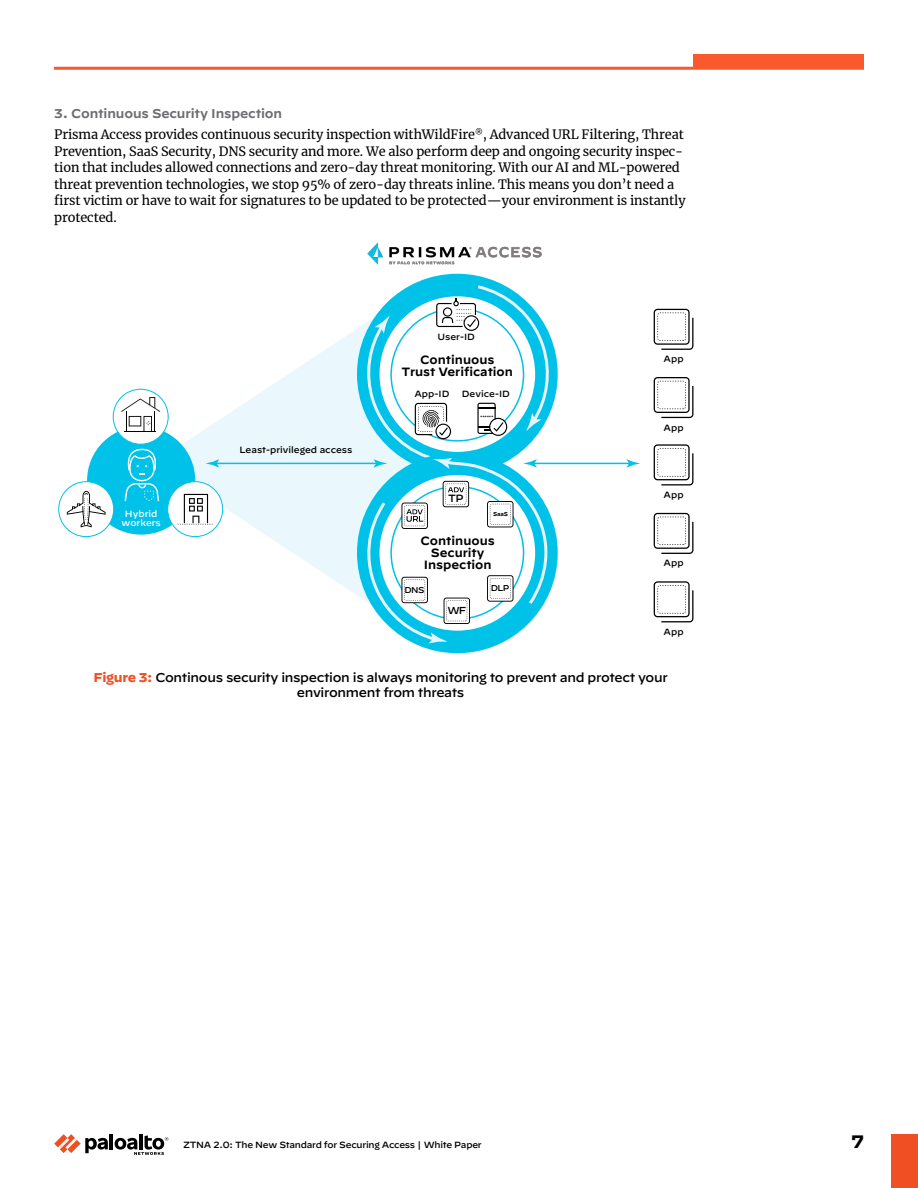
<style>
.page{position:relative;width:918px;height:1188px;background:#fff}
.page>*{position:absolute;margin:0;border:0;box-sizing:border-box;transform-origin:0 0}
.t1{font:700 18px "Decimal";color:#000}
.t2{font:12.75px/16.5px "Merriweather";letter-spacing:-.01em;color:#000}
.figure-title{font:500 12.75px/15.3px "Decimal";letter-spacing:-.025em;color:#000;text-align:center}
.Heading_3{font:600 12.75px "Decimal";letter-spacing:-.01em;color:#6d6e71}
.t3{font:600 12px/12px "Decimal";color:#000;text-align:center}
.t4{font:500 10.5px "Decimal";color:#010101}
.t5{font:500 10.05px "Decimal";color:#010101}
.t6{font:500 9px "Decimal";letter-spacing:-.005em;color:#000}
.t7{font:500 9px "Decimal";letter-spacing:-.025em;color:#000}
.t8{font:500 9px/9px "Decimal";color:#fff;text-align:center}
.t9{font:500 8.4px "Decimal";letter-spacing:-.06em;color:#010101}
.t10{font:600 5.7px "Decimal";color:#010101}
.t11{font:500 4.95px "Decimal";color:#231f20}
.s1{font-weight:700;color:#f04e23}
</style>
<div class="page">
<hr style="left:110px;top:1134px;width:3px;height:15px;background:#000">
<svg style="left:54px;top:1134px;width:54px;height:19px"></svg>
<hr style="left:139px;top:1134px;width:4px;height:15px;background:#000">
<svg style="left:115px;top:1135px;width:53px;height:20px"></svg>
<div style="left:891px;top:1134px;width:27px;height:54px;background:#f04e23"></div>
<div style="left:693px;top:54px;width:171px;height:14px;background:#fa582d"></div>
<hr style="left:54px;top:67px;width:810px;height:3px;background:#fa582d">
<svg style="left:155px;top:326px;width:206px;height:272px;fill:#eaf7fc"></svg>
<svg style="left:654px;top:513px;width:39px;height:41px"></svg>
<svg style="left:654px;top:581px;width:39px;height:41px"></svg>
<svg style="left:654px;top:444px;width:39px;height:41px"></svg>
<svg style="left:654px;top:377px;width:39px;height:41px"></svg>
<svg style="left:654px;top:309px;width:39px;height:41px"></svg>
<hr style="left:215px;top:463px;width:163px;height:1px;background:#00c1e8">
<svg style="left:206px;top:459px;width:13px;height:9px"></svg>
<hr style="left:532px;top:463px;width:99px;height:1px;background:#00c1e8">
<svg style="left:627px;top:459px;width:13px;height:9px"></svg>
<div style="left:87px;top:426px;width:108px;height:109px;background:#00c1e8;border-radius:50%"></div>
<svg style="left:125px;top:449px;width:34px;height:52px"></svg>
<div style="left:59px;top:482px;width:55px;height:55px;background:#fff;border-radius:50%"></div>
<div style="left:58px;top:481px;width:56px;height:56px;border:1px solid #00c1e8;border-radius:50%"></div>
<svg style="left:67px;top:491px;width:39px;height:36px"></svg>
<div style="left:168px;top:482px;width:55px;height:55px;background:#fff;border-radius:50%"></div>
<div style="left:167px;top:481px;width:56px;height:56px;border:1px solid #00c1e8;border-radius:50%"></div>
<svg style="left:178px;top:494px;width:35px;height:31px"></svg>
<div style="left:113px;top:389px;width:55px;height:55px;background:#fff;border-radius:50%"></div>
<div style="left:113px;top:389px;width:56px;height:56px;border:1px solid #00c1e8;border-radius:50%"></div>
<hr style="left:125px;top:431px;width:31px;height:1px;background:#010101">
<svg style="left:121px;top:397px;width:39px;height:34px"></svg>
<img style="left:367px;top:242px;width:175px;height:23px">
<div style="left:357px;top:452px;width:201px;height:201px;border:22px solid #00c1e8;border-radius:50%"></div>
<svg style="left:361px;top:283px;width:194px;height:360px"></svg>
<p class="Heading_3" style="left:54px;top:102px;width:230px">3. Continuous Security Inspection</p>
<p class="t2" style="left:54px;top:126px;width:633px">Prisma Access provides continuous security inspection withWildFire<sup>®</sup>, Advanced URL Filtering, Threat Prevention, SaaS Security, DNS security and more. We also perform deep and ongoing security inspec&shy;tion that includes allowed connections and zero-day threat monitoring. With our AI and ML-powered threat prevention technologies, we stop 95% of zero-day threats inline. This means you don’t need a first victim or have to wait for signatures to be updated to be protected—your environment is instantly protected.</p>
<p class="t8" style="left:122px;top:508px;width:41px">Hybrid workers</p>
<p class="t6" style="left:239px;top:442px;width:114px">Least-privileged access</p>
<p class="t6" style="left:438px;top:329px;width:39px">User-ID</p>
<p class="t3" style="left:402px;top:352px;width:113px">Continuous<br>Trust Verification</p>
<p class="t6" style="left:414px;top:386px;width:37px">App-ID</p>
<p class="t6" style="left:462px;top:386px;width:50px">Device-ID</p>
<p class="t11" style="left:480px;top:412px;width:15px">******</p>
<p class="t4" style="left:448px;top:488px;width:17px">TP</p>
<p class="t10" style="left:493px;top:509px;width:16px">SaaS</p>
<p class="t3" style="left:421px;top:534px;width:76px">Continuous<br>Security<br>Inspection</p>
<p class="t5" style="left:447px;top:601px;width:20px">WF</p>
<p class="t9" style="left:404px;top:582px;width:22px">DNS</p>
<p class="t9" style="left:491px;top:580px;width:20px">DLP</p>
<p class="t6" style="left:664px;top:351px;width:22px">App</p>
<p class="t6" style="left:664px;top:419px;width:22px">App</p>
<p class="t6" style="left:664px;top:486px;width:22px">App</p>
<p class="t6" style="left:664px;top:555px;width:22px">App</p>
<p class="t6" style="left:664px;top:623px;width:22px">App</p>
<p class="figure-title" style="left:93px;top:668px;width:576px"><span class="s1">Figure 3:</span> Continous security inspection is always monitoring to prevent and protect your environment from threats</p>
<p class="t7" style="left:183px;top:1137px;width:300px">ZTNA 2.0: The New Standard for Securing Access | White Paper</p>
<h1 class="t1" style="left:852px;top:1132px;width:14px">7</h1>
</div>
